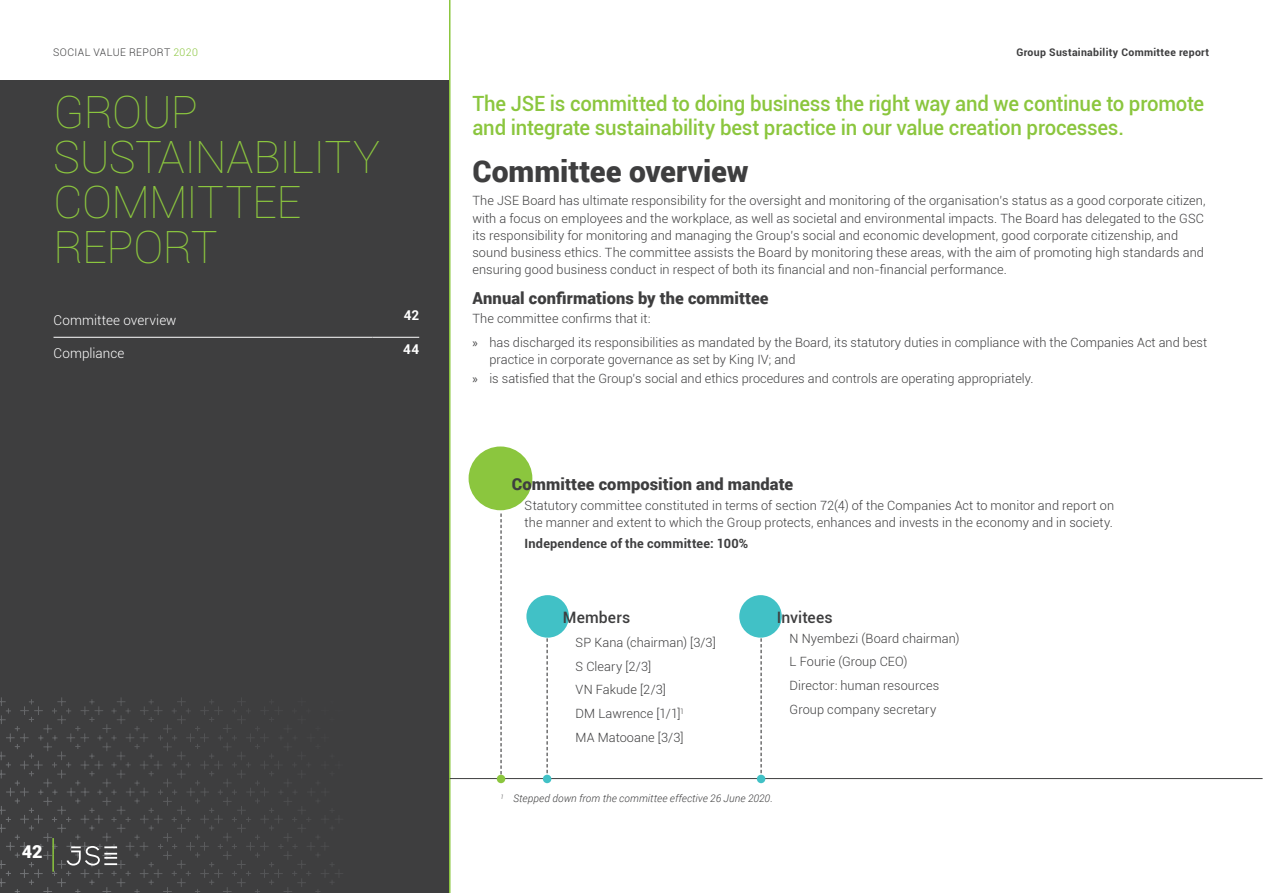
<style>
.page{position:relative;width:1263px;height:893px;background:#fff}
.page>*{position:absolute;margin:0;border:0;box-sizing:border-box;transform-origin:0 0}
.t1{font:100 45px/45px "Roboto";letter-spacing:-.015em;color:#8bc63e}
.t2{font:900 30px "Roboto";color:#3e3e3f}
.t3{font:500 21px/24px "Roboto";letter-spacing:-.01em;color:#8bc63e}
.t4{font:900 18px "Roboto";color:#fff}
.t5{font:900 16.5px "Roboto";letter-spacing:.005em;color:#3e3e3f}
.t6{font:500 15.75px "Roboto";letter-spacing:.005em;color:#3e3e3f}
.t7{font:300 13.5px "Roboto";letter-spacing:.005em;color:#fff}
.t8{font:700 13.5px "Roboto";color:#fff}
.t9{font:300 12.75px/23.7px "Roboto";letter-spacing:.005em;color:#3e3e3f}
.t10{font:700 12.75px "Roboto";letter-spacing:.015em;color:#3e3e3f}
.t11{font:italic 300 10.5px "Roboto";letter-spacing:.01em;color:#3e3e3f}
.t12{font:700 10.5px "Roboto";letter-spacing:.03em;color:#3e3e3f}
.t13{font:300 10.5px "Roboto";letter-spacing:.04em;color:#3e3e3f}
.s1{color:#8bc63e}
.s2{font-family:"Myriad Pro";font-weight:400}
</style>
<div class="page">
<div style="left:0;top:81px;width:449px;height:812px;background:#3e3e3f"></div>
<hr style="left:449px;top:0;width:1px;height:893px;background:#8bc63e">
<hr style="left:54px;top:337px;width:318px;height:1px;background:#fff">
<hr style="left:372px;top:337px;width:47px;height:1px;background:#fff">
<hr style="left:450px;top:778px;width:812px;height:1px;background:#3e3e3f">
<svg style="left:500px;top:513px;width:2px;height:261px"></svg>
<svg style="left:547px;top:638px;width:1px;height:137px"></svg>
<svg style="left:760px;top:638px;width:2px;height:137px"></svg>
<div style="left:469px;top:446px;width:63px;height:64px;background:#8bc63e;border-radius:50%"></div>
<div style="left:526px;top:595px;width:43px;height:43px;background:#41c1c6;border-radius:50%"></div>
<div style="left:739px;top:595px;width:43px;height:43px;background:#41c1c6;border-radius:50%"></div>
<div style="left:497px;top:775px;width:8px;height:8px;background:#8bc63e;border-radius:50%"></div>
<div style="left:543px;top:775px;width:8px;height:8px;background:#41c1c6;border-radius:50%"></div>
<div style="left:757px;top:775px;width:8px;height:8px;background:#41c1c6;border-radius:50%"></div>
<svg style="left:0;top:697px;width:343px;height:196px"></svg>
<p class="t13" style="left:53px;top:45px;width:146px">SOCIAL VALUE REPORT <span class="s1">2020</span></p>
<h1 class="t1" style="left:54px;top:88px;width:328px">GROUP<br>SUSTAINABILITY<br>COMMITTEE<br>REPORT</h1>
<p class="t7" style="left:54px;top:310px;width:124px">Committee overview</p>
<p class="t8" style="left:404px;top:306px;width:17px">42</p>
<p class="t7" style="left:54px;top:344px;width:73px">Compliance</p>
<p class="t8" style="left:403px;top:339px;width:17px">44</p>
<h3 class="t4" style="left:22px;top:839px;width:22px">42</h3>
<p class="t12" style="left:1016px;top:45px;width:194px">Group Sustainability Committee report</p>
<h3 class="t3" style="left:472px;top:90px;width:733px">The JSE is committed to doing business the right way and we continue to promote and integrate sustainability best practice in our value creation processes.</h3>
<h2 class="t2" style="left:472px;top:150px;width:278px">Committee overview</h2>
<p class="t9" style="left:472px;top:192px;width:735px;line-height:17.2px">The JSE Board has ultimate responsibility for the oversight and monitoring of the organisation’s status as a good corporate citizen, with a focus on employees and the workplace, as well as societal and environmental impacts. The Board has delegated to the GSC its responsibility for monitoring and managing the Group’s social and economic development, good corporate citizenship, and sound business ethics. The committee assists the Board by monitoring these areas, with the aim of promoting high standards and ensuring good business conduct in respect of both its financial and non-financial performance.</p>
<p class="t5" style="left:472px;top:286px;width:298px">Annual confirmations by the committee</p>
<p class="t9" style="left:472px;top:306px;width:736px">The committee confirms that it:<br><span class="s2">»</span> has discharged its responsibilities as mandated by the Board, its statutory duties in compliance with the Companies Act and best</p>
<p class="t9" style="left:472px;top:349px;width:562px;line-height:19.4px;text-indent:17px">practice in corporate governance as set by King IV; and<br><span class="s2">»</span> is satisfied that the Group’s social and ethics procedures and controls are operating appropriately.</p>
<p class="t5" style="left:512px;top:473px;width:283px">Committee composition and mandate</p>
<p class="t9" style="left:525px;top:496px;width:591px;line-height:17.2px">Statutory committee constituted in terms of section 72(4) of the Companies Act to monitor and report on the manner and extent to which the Group protects, enhances and invests in the economy and in society.</p>
<p class="t10" style="left:525px;top:535px;width:225px">Independence of the committee: 100%</p>
<p class="t6" style="left:563px;top:607px;width:69px">Members</p>
<p class="t9" style="left:576px;top:630px;width:142px">SP Kana (chairman) [3/3]<br>S Cleary [2/3]<br>VN Fakude [2/3]<br>DM Lawrence [1/1]<sup>1<br></sup>MA Matooane [3/3]</p>
<p class="t6" style="left:777px;top:607px;width:57px">Invitees</p>
<p class="t9" style="left:790px;top:626px;width:171px">N Nyembezi (Board chairman)<br>L Fourie (Group CEO)<br>Director: human resources<br>Group company secretary</p>
<p class="t11" style="left:500px;top:791px;width:274px"><sup>1</sup> Stepped down from the committee effective 26 June 2020.</p>
</div>
